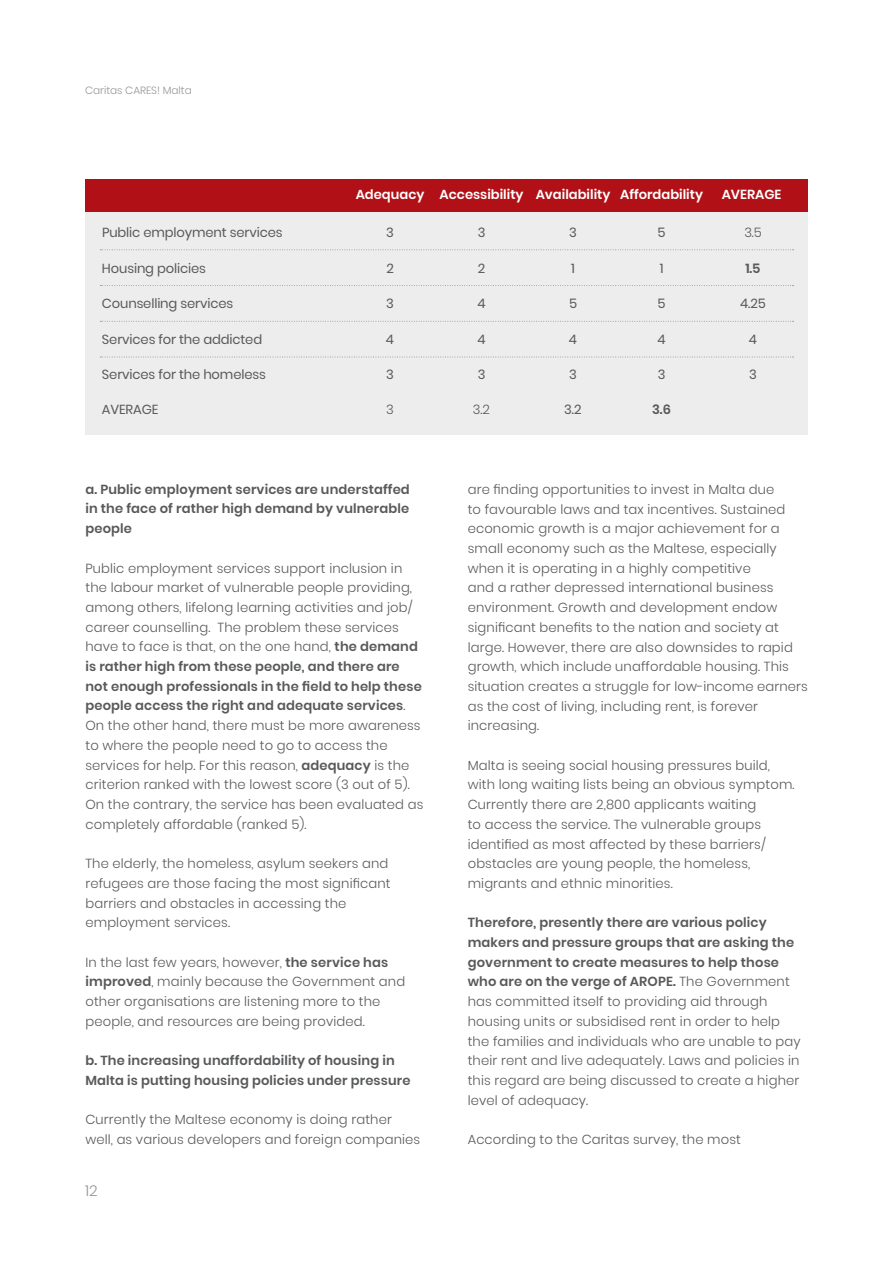
<style>
.page{position:relative;width:893px;height:1263px;background:#fff}
.page>*{position:absolute;margin:0;border:0;box-sizing:border-box;transform-origin:0 0}
.t1{font:300 15px "Poppins";color:#949694}
.t2{font:300 13.2px/19.6px "Poppins";letter-spacing:.01em;color:#58595b}
.t3{font:600 13.2px/19.6px "Poppins";letter-spacing:.01em;color:#58595b;text-align:justify}
.t4{font:13.2px "Poppins";letter-spacing:-.01em;color:#58595b}
.t5{font:600 13.2px "Poppins";color:#fff}
.t6{font:300 10.5px "Poppins";color:#949694}
.s1{font-weight:600}
</style>
<div class="page">
<div style="left:85px;top:204px;width:723px;height:231px;background:#eeeded"></div>
<div style="left:85px;top:179px;width:723px;height:33px;background:#b11116"></div>
<svg style="left:100px;top:249px;width:694px;height:1px"></svg>
<svg style="left:100px;top:285px;width:694px;height:1px"></svg>
<svg style="left:100px;top:321px;width:694px;height:1px"></svg>
<svg style="left:100px;top:357px;width:694px;height:1px"></svg>
<p class="t6" style="left:85px;top:85px;width:108px">Caritas CARES! Malta</p>
<p class="t5" style="left:356px;top:187px;width:349px">Adequacy Accessibility Availability Affordability</p>
<p class="t5" style="left:722px;top:187px;width:61px">AVERAGE</p>
<p class="t4" style="left:102px;top:225px;width:182px">Public employment services</p>
<p class="t4" style="left:386px;top:225px;width:9px">3</p>
<p class="t4" style="left:478px;top:225px;width:9px">3</p>
<p class="t4" style="left:569px;top:225px;width:9px">3</p>
<p class="t4" style="left:658px;top:225px;width:10px">5</p>
<p class="t2" style="left:744px;top:223px;width:19px">3.5</p>
<p class="t4" style="left:102px;top:260px;width:105px">Housing policies</p>
<p class="t4" style="left:386px;top:260px;width:9px">2</p>
<p class="t4" style="left:478px;top:260px;width:9px">2</p>
<p class="t4" style="left:571px;top:260px;width:5px">1</p>
<p class="t4" style="left:660px;top:260px;width:5px">1</p>
<p class="t3" style="left:745px;top:258px;width:17px">1.5</p>
<p class="t4" style="left:102px;top:296px;width:133px">Counselling services</p>
<p class="t4" style="left:386px;top:296px;width:9px">3</p>
<p class="t4" style="left:477px;top:296px;width:10px">4</p>
<p class="t4" style="left:569px;top:296px;width:10px">5</p>
<p class="t4" style="left:657px;top:296px;width:10px">5</p>
<p class="t4" style="left:740px;top:296px;width:27px">4.25</p>
<p class="t4" style="left:102px;top:331px;width:162px">Services for the addicted</p>
<p class="t4" style="left:386px;top:331px;width:10px">4</p>
<p class="t4" style="left:477px;top:331px;width:10px">4</p>
<p class="t4" style="left:569px;top:331px;width:10px">4</p>
<p class="t4" style="left:657px;top:331px;width:10px">4</p>
<p class="t4" style="left:749px;top:331px;width:10px">4</p>
<p class="t4" style="left:102px;top:367px;width:165px">Services for the homeless</p>
<p class="t4" style="left:386px;top:367px;width:9px">3</p>
<p class="t4" style="left:478px;top:367px;width:9px">3</p>
<p class="t4" style="left:569px;top:367px;width:9px">3</p>
<p class="t4" style="left:658px;top:367px;width:9px">3</p>
<p class="t4" style="left:749px;top:367px;width:9px">3</p>
<p class="t4" style="left:102px;top:402px;width:58px">AVERAGE</p>
<p class="t2" style="left:386px;top:400px;width:9px">3</p>
<p class="t2" style="left:473px;top:400px;width:19px">3.2</p>
<p class="t4" style="left:564px;top:402px;width:19px">3.2</p>
<p class="t3" style="left:652px;top:400px;width:20px">3.6</p>
<p class="t3" style="left:85px;top:479px;width:326px">a. Public employment services are understaffed in the face of rather high demand by vulnerable people</p>
<p class="t2" style="left:85px;top:558px;width:339px">Public employment services support inclusion in the labour market of vulnerable people providing, among others, lifelong learning activities and job/ career counselling. The problem these services have to face is that, on the one hand, <span class="s1">the demand is rather high from these people, and there are not enough professionals in the field to help these people access the right and adequate services</span>.<br>On the other hand, there must be more awareness to where the people need to go to access the services for help. For this reason, <span class="s1">adequacy</span> is the criterion ranked with the lowest score (3 out of 5).<br>On the contrary, the service has been evaluated as completely affordable (ranked 5).</p>
<p class="t2" style="left:85px;top:854px;width:307px">The elderly, the homeless, asylum seekers and refugees are those facing the most significant barriers and obstacles in accessing the employment services.</p>
<p class="t2" style="left:85px;top:952px;width:321px">In the last few years, however, <span class="s1">the service has improved</span>, mainly because the Government and other organisations are listening more to the people, and resources are being provided.</p>
<p class="t3" style="left:85px;top:1051px;width:327px">b. The increasing unaffordability of housing in<br>Malta is putting housing policies under pressure</p>
<p class="t2" style="left:85px;top:1110px;width:336px">Currently the Maltese economy is doing rather well, as various developers and foreign companies</p>
<p class="t1" style="left:85px;top:1182px;width:14px">12</p>
<p class="t2" style="left:468px;top:479px;width:342px">are finding opportunities to invest in Malta due<br>to favourable laws and tax incentives. Sustained economic growth is a major achievement for a small economy such as the Maltese, especially when it is operating in a highly competitive<br>and a rather depressed international business environment. Growth and development endow significant benefits to the nation and society at large. However, there are also downsides to rapid growth, which include unaffordable housing. This situation creates a struggle for low-income earners as the cost of living, including rent, is forever increasing.</p>
<p class="t2" style="left:468px;top:755px;width:328px">Malta is seeing social housing pressures build, with long waiting lists being an obvious symptom.<br>Currently there are 2,800 applicants waiting<br>to access the service. The vulnerable groups identified as most affected by these barriers/ obstacles are young people, the homeless, migrants and ethnic minorities.</p>
<p class="t2" style="left:468px;top:913px;width:334px"><span class="s1">Therefore, presently there are various policy makers and pressure groups that are asking the government to create measures to help those who are on the verge of AROPE.</span> The Government has committed itself to providing aid through housing units or subsidised rent in order to help the families and individuals who are unable to pay their rent and live adequately. Laws and policies in this regard are being discussed to create a higher level of adequacy.</p>
<p class="t2" style="left:468px;top:1130px;width:275px">According to the Caritas survey, the most</p>
</div>
